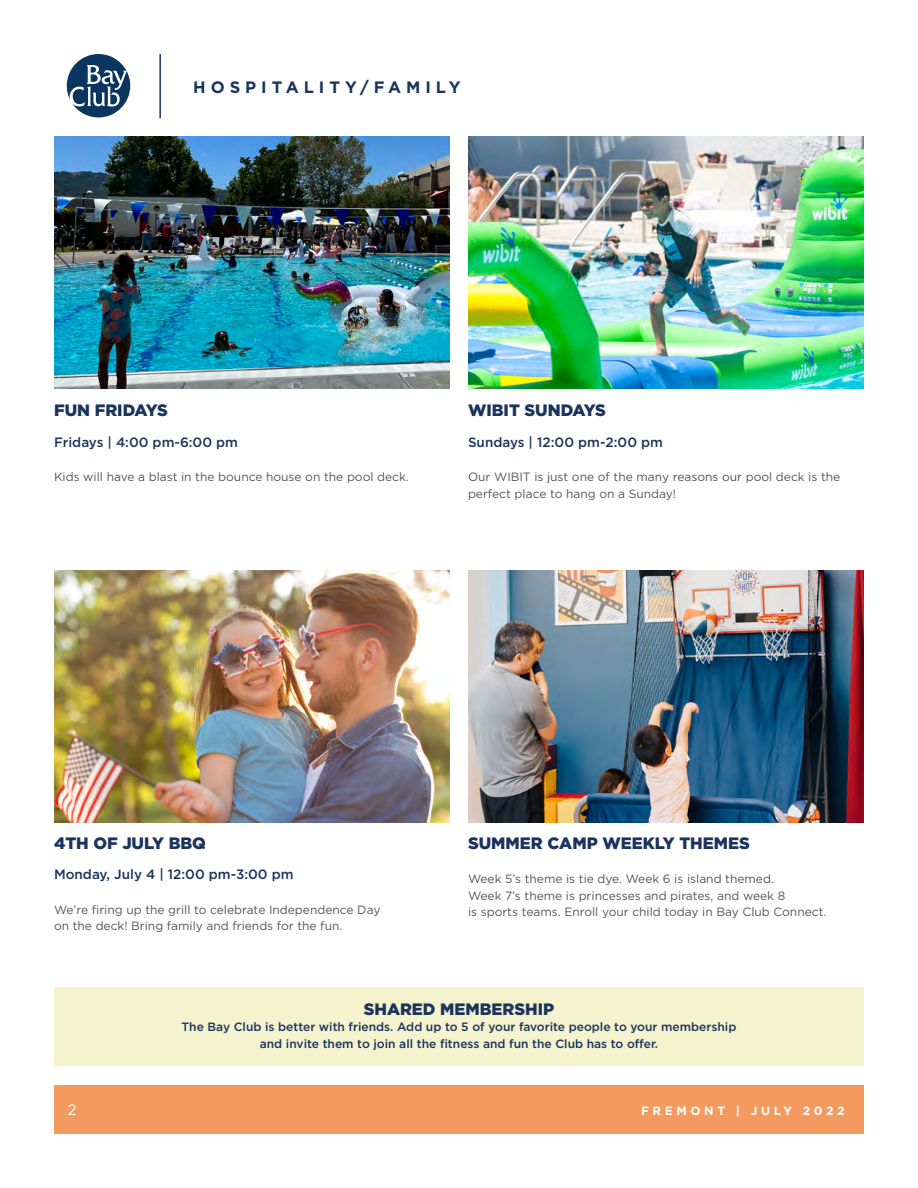
<style>
.page{position:relative;width:918px;height:1188px;background:#fff}
.page>*{position:absolute;margin:0;border:0;box-sizing:border-box;transform-origin:0 0}
.t1{font:900 16.5px "Gotham";color:#1a345d}
.t2{font:700 16.5px "Gotham";letter-spacing:.3em;color:#1a345d}
.t3{font:15px "Gotham";color:#fff}
.t4{font:500 13.5px "Gotham";color:#1a345d}
.t5{font:12px/16.5px "Gotham";color:#53565a}
.t6{font:500 12px/16.5px "Gotham";color:#1a345d;text-align:center}
.t7{font:700 12px "Gotham";letter-spacing:.3em;color:#fff}
</style>
<div class="page">
<div style="left:54px;top:1085px;width:810px;height:49px;background:#f59a5f"></div>
<svg style="left:67px;top:54px;width:63px;height:63px"></svg>
<hr style="left:159px;top:54px;width:2px;height:64px;background:#1a345d">
<img style="left:54px;top:571px;width:396px;height:251px">
<img style="left:54px;top:136px;width:396px;height:252px">
<img style="left:468px;top:571px;width:396px;height:251px">
<img style="left:468px;top:136px;width:396px;height:252px">
<div style="left:54px;top:987px;width:810px;height:79px;background:#f5f3cd"></div>
<p class="t2" style="left:193px;top:78px;width:269px">HOSPITALITY/FAMILY</p>
<p class="t1" style="left:54px;top:399px;width:115px">FUN FRIDAYS</p>
<p class="t4" style="left:54px;top:433px;width:186px">Fridays | 4:00 pm-6:00 pm</p>
<p class="t5" style="left:54px;top:468px;width:356px">Kids will have a blast in the bounce house on the pool deck.</p>
<p class="t1" style="left:468px;top:399px;width:139px">WIBIT SUNDAYS</p>
<p class="t4" style="left:468px;top:433px;width:197px">Sundays | 12:00 pm-2:00 pm</p>
<p class="t5" style="left:468px;top:468px;width:374px">Our WIBIT is just one of the many reasons our pool deck is the perfect place to hang on a Sunday!</p>
<p class="t1" style="left:54px;top:831px;width:153px">4TH OF JULY BBQ</p>
<p class="t4" style="left:54px;top:866px;width:241px">Monday, July 4 | 12:00 pm-3:00 pm</p>
<p class="t5" style="left:54px;top:901px;width:328px">We’re firing up the grill to celebrate Independence Day on the deck! Bring family and friends for the fun.</p>
<p class="t1" style="left:468px;top:831px;width:283px">SUMMER CAMP WEEKLY THEMES</p>
<p class="t5" style="left:468px;top:870px;width:308px">Week 5’s theme is tie dye. Week 6 is island themed.</p>
<p class="t5" style="left:468px;top:887px;width:319px">Week 7’s theme is princesses and pirates, and week 8</p>
<p class="t5" style="left:468px;top:903px;width:360px">is sports teams. Enroll your child today in Bay Club Connect.</p>
<p class="t1" style="left:364px;top:998px;width:192px">SHARED MEMBERSHIP</p>
<p class="t6" style="left:182px;top:1019px;width:556px">The Bay Club is better with friends. Add up to 5 of your favorite people to your membership and invite them to join all the fitness and fun the Club has to offer.</p>
<p class="t3" style="left:68px;top:1100px;width:10px">2</p>
<p class="t7" style="left:641px;top:1104px;width:205px">FREMONT | JULY 2022</p>
</div>
